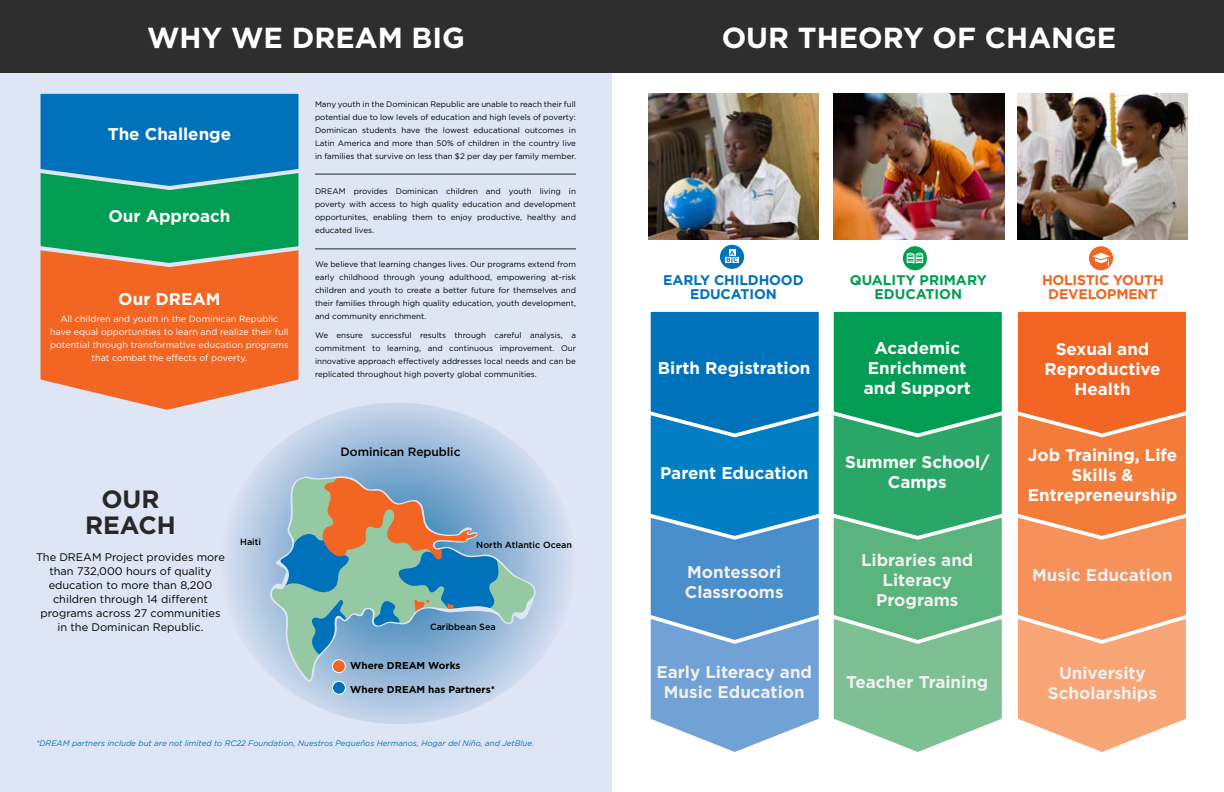
<style>
.page{position:relative;width:1224px;height:792px;background:#fff}
.page>*{position:absolute;margin:0;border:0;box-sizing:border-box;transform-origin:0 0}
.t1{font:700 29px "Gotham";color:#fff}
.t2{font:700 25px/26.4px "Gotham";color:#292829;text-align:center}
.t3{font:700 17px/20px "Gotham";color:#fff;text-align:center}
.t4{font:700 17px/20px "Gotham";color:#f0f0f0;text-align:center}
.t5{font:700 14px/14px "Gotham";letter-spacing:-.015em;color:#f26522;text-align:center}
.t6{font:700 14px/14px "Gotham";letter-spacing:-.01em;color:#0072bc;text-align:center}
.t7{font:700 14px/14px "Gotham";color:#009d52;text-align:center}
.t8{font:500 12px "Gotham";letter-spacing:-.005em;color:#000}
.t9{font:11px/14px "Gotham";color:#000;text-align:center}
.t10{font:700 10px "Gotham";color:#000}
.t11{font:9px/13px "Gotham";color:#fff;text-align:center}
.t12{font:500 9px "Gotham";color:#000}
.t13{font:8px/13px "Gotham";color:#000;text-align:justify}
.t14{font:italic 8px "Gotham";color:#0072bc}
</style>
<div class="page">
<div style="left:0;top:0;width:612px;height:792px;background:#dee5f4"></div>
<svg style="left:228px;top:403px;width:340px;height:321px"></svg>
<div style="left:612px;top:0;width:612px;height:72px;background:#2e2e2f"></div>
<div style="left:903px;top:246px;width:24px;height:24px;background:#009d52;border-radius:50%"></div>
<svg style="left:906px;top:250px;width:18px;height:14px"></svg>
<div style="left:720px;top:245px;width:24px;height:24px;background:#0072bc;border-radius:50%"></div>
<svg style="left:725px;top:250px;width:14px;height:13px"></svg>
<div style="left:1089px;top:246px;width:24px;height:24px;background:#f26522;border-radius:50%"></div>
<svg style="left:1090px;top:252px;width:23px;height:14px"></svg>
<div style="left:332px;top:681px;width:13px;height:13px;background:#0072bc;border-radius:50%"></div>
<div style="left:332px;top:681px;width:14px;height:14px;border:1px solid #fff;border-radius:50%"></div>
<svg style="left:40px;top:269px;width:265px;height:147px"></svg>
<svg style="left:40px;top:93px;width:259px;height:176px;background:#1a898a"></svg>
<div style="left:0;top:0;width:612px;height:72px;background:#2e2e2f"></div>
<hr style="left:315px;top:174px;width:261px;height:1px;background:#292829">
<img style="left:648px;top:94px;width:171px;height:145px">
<img style="left:833px;top:94px;width:171px;height:145px">
<img style="left:1017px;top:94px;width:171px;height:145px">
<svg style="left:650px;top:311px;width:536px;height:441px;background:#86a090"></svg>
<hr style="left:315px;top:249px;width:261px;height:1px;background:#292829">
<svg style="left:269px;top:471px;width:267px;height:212px;background:#a6c2d8"></svg>
<svg style="left:279px;top:477px;width:220px;height:178px;background:#7ea0a9"></svg>
<h1 class="t1" style="left:147px;top:19px;width:319px">WHY WE DREAM BIG</h1>
<h3 class="t3" style="left:108px;top:124px;width:125px">The Challenge</h3>
<h3 class="t3" style="left:108px;top:206px;width:124px">Our Approach</h3>
<h3 class="t3" style="left:118px;top:288px;width:104px">Our DREAM</h3>
<p class="t11" style="left:50px;top:312px;width:240px">All children and youth in the Dominican Republic have equal opportunities to learn and realize their full potential through transformative education programs that combat the effects of poverty.</p>
<p class="t13" style="left:315px;top:98px;width:263px">Many youth in the Dominican Republic are unable to reach their full potential due to low levels of education and high levels of poverty:<br>Dominican students have the lowest educational outcomes in Latin America and more than 50% of children in the country live in families that survive on less than $2 per day per family member.</p>
<p class="t13" style="left:315px;top:185px;width:263px">DREAM provides Dominican children and youth living in poverty with access to high quality education and development opportunites, enabling them to enjoy productive, healthy and educated lives.</p>
<p class="t13" style="left:315px;top:257px;width:263px">We believe that learning changes lives. Our programs extend from early childhood through young adulthood, empowering at-risk children and youth to create a better future for themselves and their families through high quality education, youth development, and community enrichment.</p>
<p class="t13" style="left:315px;top:328px;width:263px">We ensure successful results through careful analysis, a commitment to learning, and continuous improvement. Our innovative approach effectively addresses local needs and can be replicated throughout high poverty global communities.</p>
<h2 class="t2" style="left:85px;top:486px;width:92px">OUR<br>REACH</h2>
<h3 class="t8" style="left:341px;top:444px;width:121px">Dominican Republic</h3>
<h3 class="t9" style="left:36px;top:550px;width:191px">The DREAM Project provides more than 732,000 hours of quality education to more than 8,200 children through 14 different programs across 27 communities in the Dominican Republic.</h3>
<p class="t12" style="left:240px;top:536px;width:22px">Haiti</p>
<p class="t12" style="left:476px;top:539px;width:97px">North Atlantic Ocean</p>
<p class="t12" style="left:430px;top:621px;width:67px">Caribbean Sea</p>
<p class="t10" style="left:350px;top:659px;width:112px">Where DREAM Works</p>
<p class="t10" style="left:350px;top:683px;width:146px">Where DREAM has Partners*</p>
<p class="t14" style="left:36px;top:738px;width:500px">*DREAM partners include but are not limited to RC22 Foundation, Nuestros Pequeños Hermanos, Hogar del Niño, and JetBlue.</p>
<h1 class="t1" style="left:722px;top:19px;width:396px">OUR THEORY OF CHANGE</h1>
<h3 class="t6" style="left:663px;top:273px;width:142px">EARLY CHILDHOOD<br>EDUCATION</h3>
<h3 class="t7" style="left:850px;top:273px;width:139px">QUALITY PRIMARY<br>EDUCATION</h3>
<h3 class="t5" style="left:1042px;top:273px;width:123px">HOLISTIC YOUTH<br>DEVELOPMENT</h3>
<h3 class="t3" style="left:658px;top:358px;width:154px">Birth Registration</h3>
<h3 class="t3" style="left:660px;top:463px;width:150px">Parent Education</h3>
<h3 class="t4" style="left:685px;top:562px;width:100px;text-align:left">Montessori<br>Classrooms</h3>
<h3 class="t4" style="left:656px;top:662px;width:157px">Early Literacy and<br>Music Education</h3>
<h3 class="t3" style="left:864px;top:338px;width:109px">Academic<br>Enrichment and Support</h3>
<h3 class="t3" style="left:845px;top:452px;width:146px">Summer School/<br>Camps</h3>
<h3 class="t4" style="left:861px;top:550px;width:114px">Libraries and<br>Literacy<br>Programs</h3>
<h3 class="t4" style="left:846px;top:672px;width:144px">Teacher Training</h3>
<h3 class="t3" style="left:1044px;top:339px;width:118px">Sexual and<br>Reproductive<br>Health</h3>
<h3 class="t3" style="left:1028px;top:444px;width:151px">Job Training, Life<br>Skills &amp;<br>Entrepreneurship</h3>
<h3 class="t4" style="left:1032px;top:565px;width:142px">Music Education</h3>
<h3 class="t4" style="left:1048px;top:662px;width:111px">University<br>Scholarships</h3>
</div>
